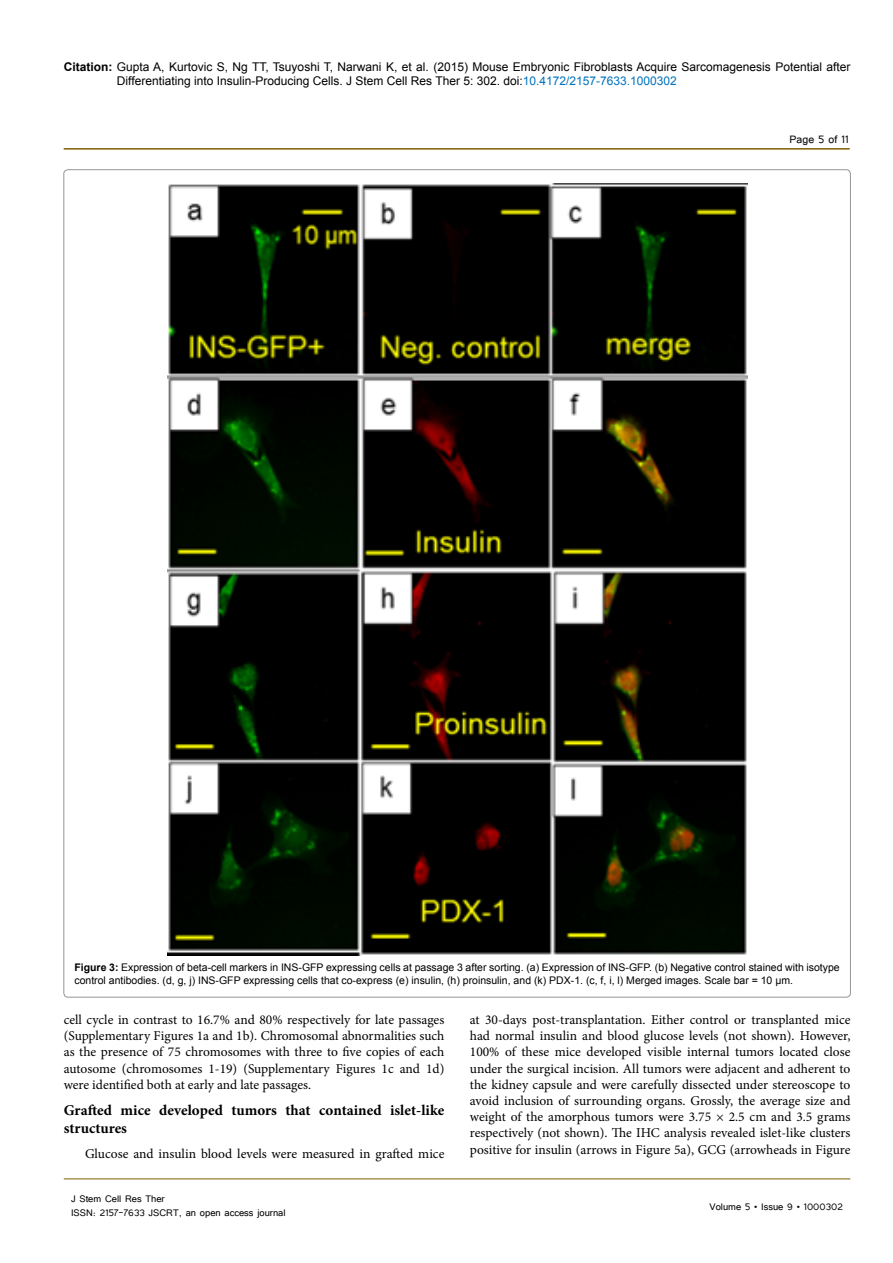
<style>
.page{position:relative;width:893px;height:1263px;background:#fff}
.page>*{position:absolute;margin:0;border:0;box-sizing:border-box;transform-origin:0 0}
.SSH{font:700 15px/18px "Minion Pro";color:#000}
.t1{font:13.5px/16.2px "Minion Pro";color:#000;text-align:justify}
.t2{font:13.5px "Tunga";color:#000}
.t3{font:12px/14.4px "Arial";color:#000}
.t4{font:12px/14.4px "Tunga";color:#000}
.t5{font:10.5px/12.6px "Arial";color:#000}
.s1{font-weight:700}
.s2{color:#0072bc}
</style>
<div class="page">
<hr style="left:64px;top:148px;width:786px;height:2px;background:#7f5d00">
<hr style="left:64px;top:1179px;width:786px;height:1px;background:#7f5d00">
<img style="left:167px;top:183px;width:580px;height:772px">
<p class="t3" style="left:117px;top:60px;width:735px;text-indent:-53px"><span class="s1">Citation:</span> Gupta A, Kurtovic S, Ng TT, Tsuyoshi T, Narwani K, et al. (2015) Mouse Embryonic Fibroblasts Acquire Sarcomagenesis Potential after<br>Differentiating into Insulin-Producing Cells. J Stem Cell Res Ther 5: 302. doi:<span class="s2">10.4172/2157-7633.1000302</span></p>
<p class="t2" style="left:790px;top:131px;width:61px">Page 5 of 11</p>
<p class="t5" style="left:74px;top:961px;width:767px"><span class="s1">Figure 3:</span> Expression of beta-cell markers in INS-GFP expressing cells at passage 3 after sorting. (a) Expression of INS-GFP. (b) Negative control stained with isotype control antibodies. (d, g, j) INS-GFP expressing cells that co-express (e) insulin, (h) proinsulin, and (k) PDX-1. (c, f, i, l) Merged images. Scale bar = 10 μm.</p>
<p class="t1" style="left:64px;top:1012px;width:382px">cell cycle in contrast to 16.7% and 80% respectively for late passages (Supplementary Figures 1a and 1b). Chromosomal abnormalities such as the presence of 75 chromosomes with three to five copies of each autosome (chromosomes 1-19) (Supplementary Figures 1c and 1d) were identified both at early and late passages.</p>
<p class="SSH" style="left:64px;top:1101px;width:382px">Grafted mice developed tumors that contained islet-like structures</p>
<p class="t1" style="left:85px;top:1146px;width:361px">Glucose and insulin blood levels were measured in grafted mice</p>
<p class="t4" style="left:71px;top:1190px;width:216px">J Stem Cell Res Ther<br>ISSN: 2157-7633 JSCRT, an open access journal</p>
<p class="t1" style="left:470px;top:1012px;width:382px">at 30-days post-transplantation. Either control or transplanted mice had normal insulin and blood glucose levels (not shown). However, 100% of these mice developed visible internal tumors located close under the surgical incision. All tumors were adjacent and adherent to the kidney capsule and were carefully dissected under stereoscope to avoid inclusion of surrounding organs. Grossly, the average size and weight of the amorphous tumors were 3.75 × 2.5 cm and 3.5 grams respectively (not shown). The IHC analysis revealed islet-like clusters positive for insulin (arrows in Figure 5a), GCG (arrowheads in Figure</p>
<p class="t4" style="left:709px;top:1199px;width:135px">Volume 5 • Issue 9 • 1000302</p>
</div>
